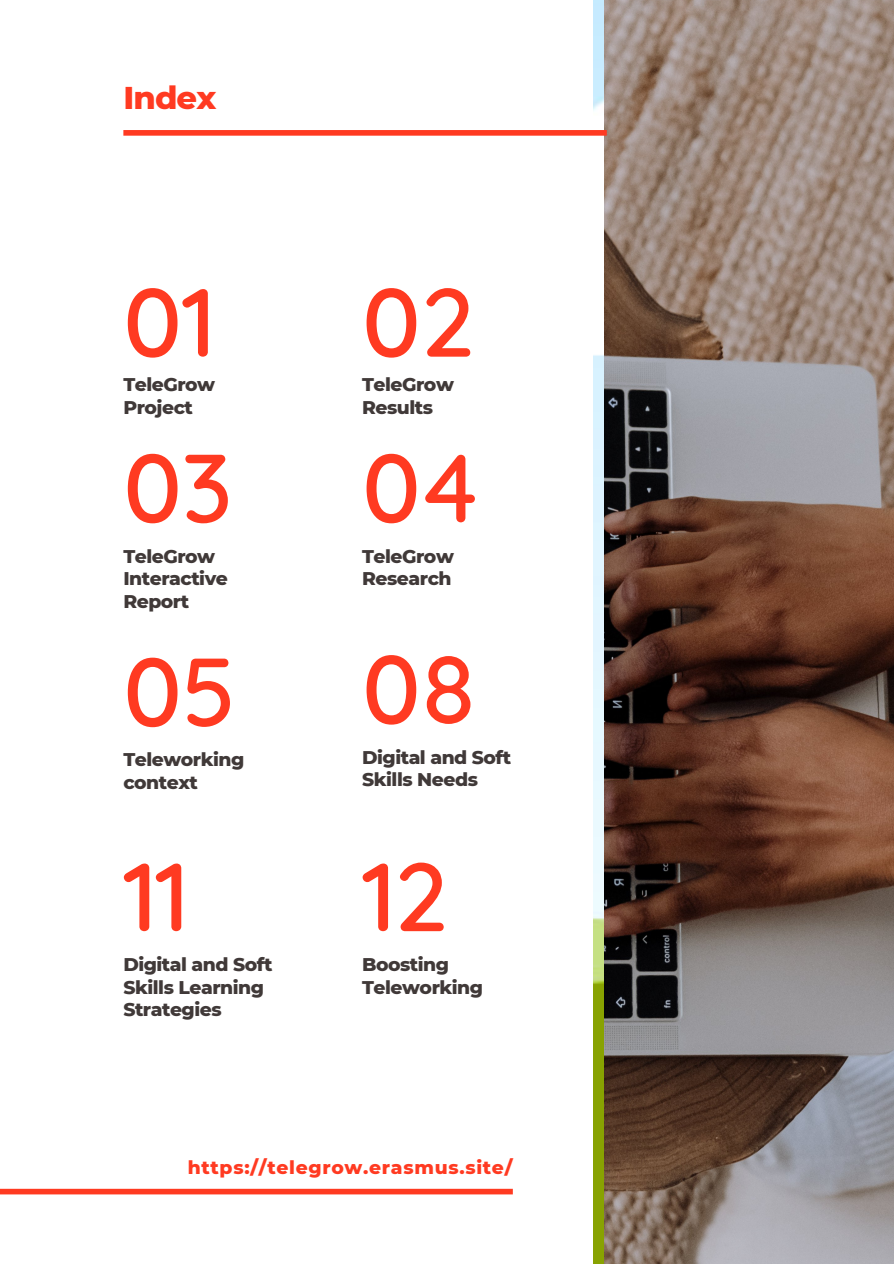
<style>
.page{position:relative;width:894px;height:1264px;background:#fff}
.page>*{position:absolute;margin:0;border:0;box-sizing:border-box;transform-origin:0 0}
.t1{font:500 96.6px "Quicksand";color:#ff3a21}
.t2{font:800 32.1px "Montserrat";letter-spacing:-.025em;color:#ff3a21}
.t3{font:800 18.75px/22.5px "Montserrat";letter-spacing:-.025em;color:#403938}
.t4{font:800 18.75px "Montserrat";letter-spacing:.04em;color:#ff3a21}
</style>
<div class="page">
<img style="left:593px;top:0;width:11px;height:1263px">
<img style="left:604px;top:0;width:289px;height:1263px">
<div style="left:123px;top:130px;width:483px;height:6px;background:#ff3a21"></div>
<div style="left:0;top:1188px;width:512px;height:6px;background:#ff3a21"></div>
<p class="t2" style="left:123px;top:78px;width:94px">Index</p>
<p class="t1" style="left:123px;top:260px;width:94px">01</p>
<p class="t3" style="left:123px;top:373px;width:93px">TeleGrow<br>Project</p>
<p class="t1" style="left:123px;top:426px;width:110px">03</p>
<p class="t3" style="left:123px;top:544px;width:106px">TeleGrow<br>Interactive<br>Report</p>
<p class="t1" style="left:123px;top:629px;width:115px">05</p>
<p class="t3" style="left:123px;top:748px;width:122px">Teleworking context</p>
<p class="t1" style="left:123px;top:834px;width:67px">11</p>
<p class="t3" style="left:123px;top:953px;width:150px">Digital and Soft<br>Skills Learning<br>Strategies</p>
<p class="t1" style="left:362px;top:260px;width:113px">02</p>
<p class="t3" style="left:362px;top:373px;width:93px">TeleGrow<br>Results</p>
<p class="t1" style="left:362px;top:426px;width:120px">04</p>
<p class="t3" style="left:362px;top:544px;width:93px">TeleGrow<br>Research</p>
<p class="t1" style="left:362px;top:627px;width:116px">08</p>
<p class="t3" style="left:362px;top:746px;width:150px">Digital and Soft<br>Skills Needs</p>
<p class="t1" style="left:362px;top:834px;width:86px">12</p>
<p class="t3" style="left:362px;top:953px;width:122px">Boosting<br>Teleworking</p>
<p class="t4" style="left:188px;top:1156px;width:326px">https://telegrow.erasmus.site/</p>
</div>
